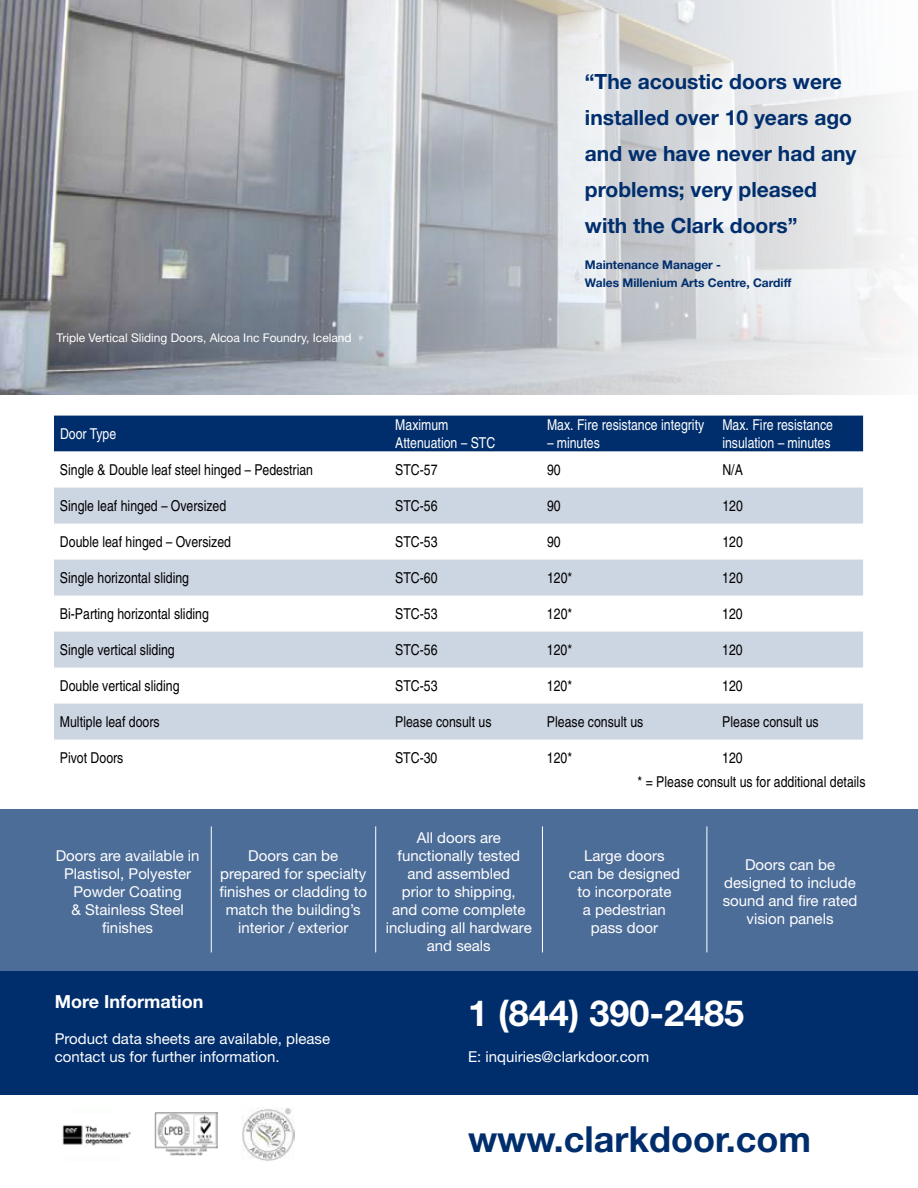
<style>
.page{position:relative;width:918px;height:1188px;background:#fff}
.page>*{position:absolute;margin:0;border:0;box-sizing:border-box;transform-origin:0 0}
.t1{font:700 36px "Helvetica Neue";color:#002e6d}
.t2{font:700 36px "Helvetica Neue";color:#fff}
.t3{font:700 21px/36px "Helvetica Neue";color:#002e6d}
.t4{font:700 18px "Helvetica Neue";color:#fff}
.t5{font:15px/18px "Helvetica Neue";color:#fff;text-align:center}
.t6{font:condensed 15px "Helvetica";color:#000}
.t7{font:condensed 15px/18px "Helvetica";color:#fff}
.t8{font:700 12px/18px "Helvetica Neue";color:#002e6d}
.t9{font:12px "Helvetica Neue";color:#fff}
</style>
<div class="page">
<img style="left:0;top:0;width:903px;height:395px">
<div style="left:0;top:970px;width:918px;height:125px;background:#002e6d"></div>
<div style="left:0;top:809px;width:918px;height:162px;background:#4d6d99"></div>
<div style="left:54px;top:416px;width:809px;height:36px;background:#002e6d"></div>
<svg style="left:54px;top:488px;width:809px;height:252px;fill:#ccd5e2"></svg>
<hr style="left:211px;top:826px;width:1px;height:126px;background:#fff">
<hr style="left:542px;top:826px;width:1px;height:126px;background:#fff">
<hr style="left:375px;top:826px;width:1px;height:126px;background:#fff">
<hr style="left:707px;top:826px;width:1px;height:126px;background:#fff">
<img style="left:154px;top:1113px;width:63px;height:42px">
<img style="left:241px;top:1107px;width:53px;height:54px">
<img style="left:62px;top:1125px;width:69px;height:21px">
<p class="t9" style="left:57px;top:331px;width:297px">Triple Vertical Sliding Doors, Alcoa Inc Foundry, Iceland</p>
<h2 class="t3" style="left:585px;top:63px;width:273px">“The acoustic doors were installed over 10 years ago and we have never had any problems; very pleased with the Clark doors”</h2>
<p class="t8" style="left:585px;top:255px;width:208px">Maintenance Manager -<br>Wales Millenium Arts Centre, Cardiff</p>
<p class="t7" style="left:60px;top:425px;width:58px">Door Type</p>
<p class="t7" style="left:395px;top:416px;width:102px">Maximum<br>Attenuation – STC</p>
<p class="t7" style="left:547px;top:416px;width:159px">Max. Fire resistance integrity</p>
<p class="t7" style="left:547px;top:434px;width:54px">– minutes</p>
<p class="t7" style="left:722px;top:416px;width:112px">Max. Fire resistance insulation – minutes</p>
<p class="t6" style="left:60px;top:461px;width:255px">Single &amp; Double leaf steel hinged – Pedestrian</p>
<p class="t6" style="left:395px;top:461px;width:44px">STC-57</p>
<p class="t6" style="left:547px;top:461px;width:15px">90</p>
<p class="t6" style="left:722px;top:461px;width:22px">N/A</p>
<p class="t6" style="left:60px;top:497px;width:168px">Single leaf hinged – Oversized</p>
<p class="t6" style="left:395px;top:497px;width:44px">STC-56</p>
<p class="t6" style="left:547px;top:497px;width:15px">90</p>
<p class="t6" style="left:722px;top:497px;width:22px">120</p>
<p class="t6" style="left:60px;top:533px;width:173px">Double leaf hinged – Oversized</p>
<p class="t6" style="left:395px;top:533px;width:44px">STC-53</p>
<p class="t6" style="left:547px;top:533px;width:15px">90</p>
<p class="t6" style="left:722px;top:533px;width:22px">120</p>
<p class="t6" style="left:60px;top:569px;width:131px">Single horizontal sliding</p>
<p class="t6" style="left:395px;top:569px;width:44px">STC-60</p>
<p class="t6" style="left:547px;top:569px;width:27px">120*</p>
<p class="t6" style="left:722px;top:569px;width:22px">120</p>
<p class="t6" style="left:60px;top:605px;width:151px">Bi-Parting horizontal sliding</p>
<p class="t6" style="left:395px;top:605px;width:44px">STC-53</p>
<p class="t6" style="left:547px;top:605px;width:27px">120*</p>
<p class="t6" style="left:722px;top:605px;width:22px">120</p>
<p class="t6" style="left:60px;top:641px;width:116px">Single vertical sliding</p>
<p class="t6" style="left:395px;top:641px;width:44px">STC-56</p>
<p class="t6" style="left:547px;top:641px;width:27px">120*</p>
<p class="t6" style="left:722px;top:641px;width:22px">120</p>
<p class="t6" style="left:60px;top:677px;width:121px">Double vertical sliding</p>
<p class="t6" style="left:395px;top:677px;width:44px">STC-53</p>
<p class="t6" style="left:547px;top:677px;width:27px">120*</p>
<p class="t6" style="left:722px;top:677px;width:22px">120</p>
<p class="t6" style="left:60px;top:713px;width:101px">Multiple leaf doors</p>
<p class="t6" style="left:395px;top:713px;width:98px">Please consult us</p>
<p class="t6" style="left:547px;top:713px;width:98px">Please consult us</p>
<p class="t6" style="left:722px;top:713px;width:98px">Please consult us</p>
<p class="t6" style="left:60px;top:749px;width:65px">Pivot Doors</p>
<p class="t6" style="left:395px;top:749px;width:44px">STC-30</p>
<p class="t6" style="left:547px;top:749px;width:27px">120*</p>
<p class="t6" style="left:722px;top:749px;width:22px">120</p>
<p class="t5" style="left:56px;top:846px;width:145px">Doors are available in<br>Plastisol, Polyester<br>Powder Coating<br>&amp; Stainless Steel finishes</p>
<p class="t5" style="left:219px;top:846px;width:149px">Doors can be prepared for specialty finishes or cladding to match the building’s interior / exterior</p>
<p class="t4" style="left:55px;top:990px;width:150px">More Information</p>
<p class="t5" style="left:55px;top:1029px;width:277px;text-align:left">Product data sheets are available, please contact us for further information.</p>
<p class="t5" style="left:386px;top:828px;width:147px">All doors are functionally tested and assembled<br>prior to shipping,<br>and come complete including all hardware and seals</p>
<p class="t6" style="left:637px;top:773px;width:230px">* = Please consult us for additional details</p>
<p class="t5" style="left:569px;top:846px;width:113px">Large doors<br>can be designed to incorporate<br>a pedestrian pass door</p>
<p class="t5" style="left:723px;top:855px;width:136px">Doors can be designed to include sound and fire rated vision panels</p>
<h1 class="t2" style="left:468px;top:991px;width:278px">1 (844) 390-2485</h1>
<p class="t5" style="left:468px;top:1047px;width:183px">E: inquiries@clarkdoor.com</p>
<h1 class="t1" style="left:468px;top:1117px;width:345px">www.clarkdoor.com</h1>
</div>
